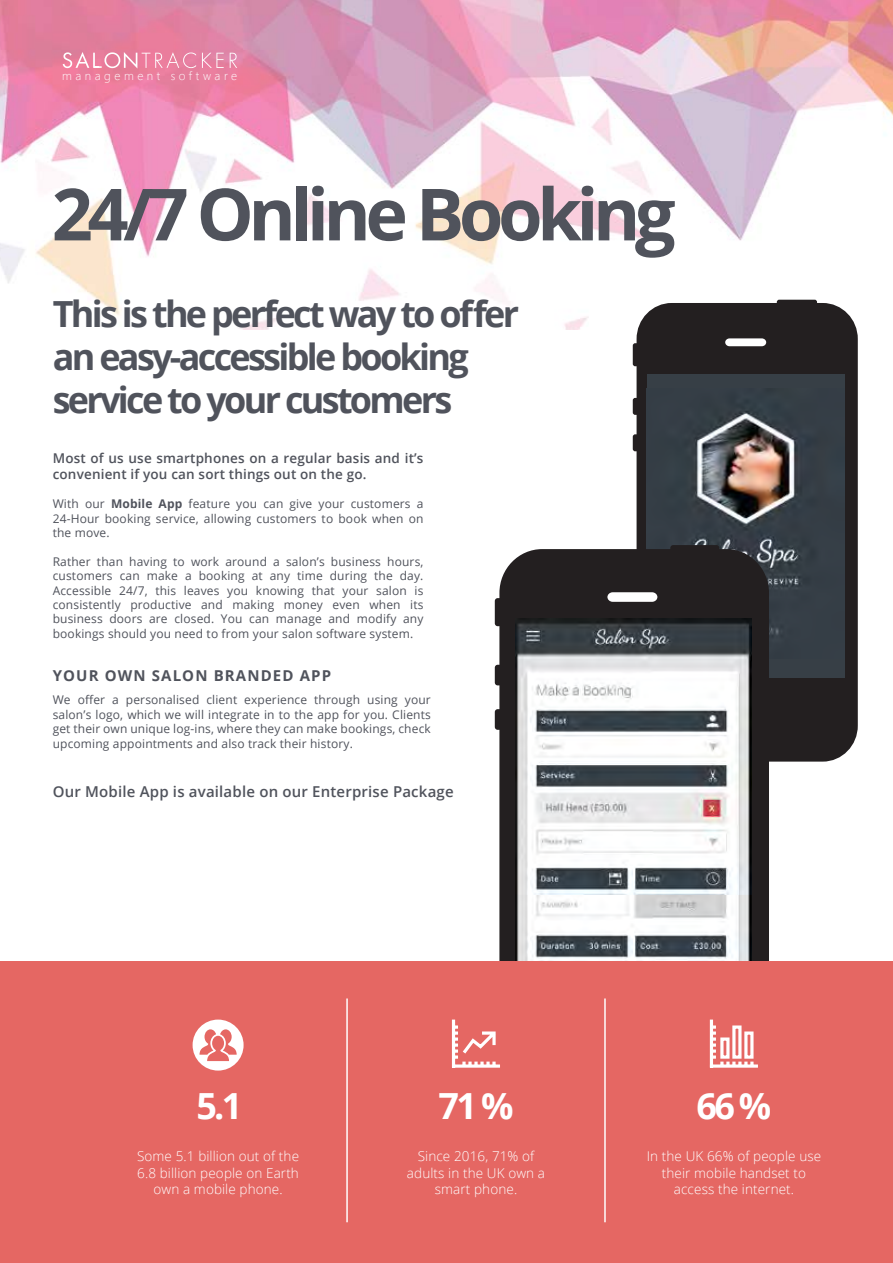
<style>
.page{position:relative;width:893px;height:1263px;background:#fff}
.page>*{position:absolute;margin:0;border:0;box-sizing:border-box;transform-origin:0 0}
.t1{font:700 72px "Open Sans";letter-spacing:-.075em;color:#50535c}
.t2{font:700 36px/43.2px "Open Sans";letter-spacing:-.075em;color:#50535c}
.t3{font:700 36px "Open Sans";color:#fff}
.t4{font:600 15px "Open Sans";letter-spacing:.01em;color:#50535c}
.t5{font:700 15px "Open Sans";letter-spacing:.075em;color:#50535c}
.t6{font:300 13.5px/16.2px "Open Sans";letter-spacing:.01em;color:#fff;text-align:center}
.t7{font:600 13.5px/16.5px "Open Sans";letter-spacing:.01em;color:#50535c}
.t8{font:12px/14.4px "Open Sans";letter-spacing:.01em;color:#50535c;text-align:justify}
.t9{font:300 11.85px "Segoe UI";letter-spacing:.295em;color:#fff}
.s1{font-weight:700}
</style>
<div class="page">
<img style="left:0;top:0;width:893px;height:329px">
<svg style="left:202px;top:53px;width:22px;height:15px"></svg>
<svg style="left:230px;top:53px;width:7px;height:15px"></svg>
<svg style="left:63px;top:52px;width:133px;height:17px"></svg>
<svg style="left:633px;top:300px;width:225px;height:462px;fill:#231f20"></svg>
<div style="left:647px;top:374px;width:197px;height:304px;background:#373f46"></div>
<svg style="left:725px;top:338px;width:41px;height:8px"></svg>
<img style="left:691px;top:411px;width:109px;height:224px">
<svg style="left:495px;top:545px;width:274px;height:416px;fill:#231f20"></svg>
<svg style="left:607px;top:592px;width:50px;height:10px"></svg>
<img style="left:516px;top:619px;width:235px;height:342px">
<div style="left:0;top:961px;width:893px;height:302px;background:#e56763"></div>
<hr style="left:346px;top:998px;width:2px;height:224px;background:#fff">
<hr style="left:604px;top:998px;width:2px;height:224px;background:#fff">
<svg style="left:451px;top:1019px;width:49px;height:49px"></svg>
<svg style="left:709px;top:1019px;width:49px;height:49px"></svg>
<svg style="left:193px;top:1019px;width:51px;height:51px"></svg>
<p class="t9" style="left:62px;top:64px;width:177px">management software</p>
<h1 class="t1" style="left:52px;top:163px;width:625px">24/7 Online Booking</h1>
<h2 class="t2" style="left:53px;top:291px;width:468px">This is the perfect way to offer an easy-accessible booking service to your customers</h2>
<p class="t7" style="left:53px;top:449px;width:372px">Most of us use smartphones on a regular basis and it’s convenient if you can sort things out on the go.</p>
<p class="t8" style="left:53px;top:496px;width:372px">With our <span class="s1">Mobile App</span> feature you can give your customers a 24-Hour booking service, allowing customers to book when on the move.</p>
<p class="t8" style="left:53px;top:554px;width:372px">Rather than having to work around a salon’s business hours, customers can make a booking at any time during the day.<br>Accessible 24/7, this leaves you knowing that your salon is consistently productive and making money even when its business doors are closed. You can manage and modify any bookings should you need to from your salon software system.</p>
<p class="t5" style="left:53px;top:665px;width:280px">YOUR OWN SALON BRANDED APP</p>
<p class="t8" style="left:53px;top:693px;width:380px">We offer a personalised client experience through using your salon’s logo, which we will integrate in to the app for you. Clients get their own unique log-ins, where they can make bookings, check upcoming appointments and also track their history.</p>
<p class="t4" style="left:53px;top:781px;width:402px">Our Mobile App is available on our Enterprise Package</p>
<h2 class="t3" style="left:196px;top:1080px;width:48px">5.1</h2>
<p class="t6" style="left:137px;top:1148px;width:163px">Some 5.1 billion out of the<br>6.8 billion people on Earth own a mobile phone.</p>
<h2 class="t3" style="left:439px;top:1080px;width:76px">71 %</h2>
<p class="t6" style="left:407px;top:1148px;width:140px">Since 2016, 71% of adults in the UK own a smart phone.</p>
<h2 class="t3" style="left:696px;top:1080px;width:76px">66 %</h2>
<p class="t6" style="left:647px;top:1148px;width:176px">In the UK 66% of people use their mobile handset to access the internet.</p>
</div>
